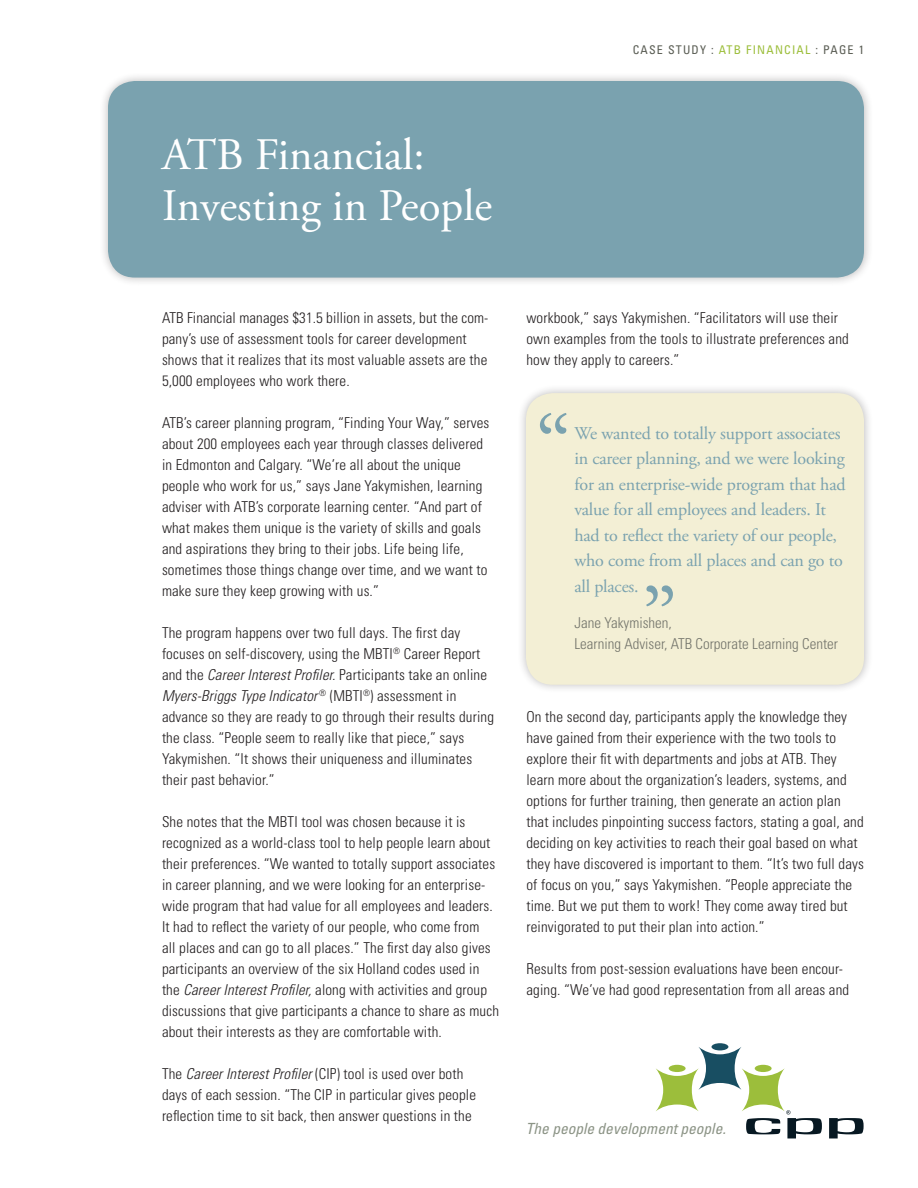
<style>
.page{position:relative;width:918px;height:1188px;background:#fff}
.page>*{position:absolute;margin:0;border:0;box-sizing:border-box;transform-origin:0 0}
.t1{font:90px "Adobe Garamond Pro";color:#7aa2af}
.t2{font:45px/51px "Adobe Garamond Pro";color:#fff}
.t3{font:18px/25.5px "Adobe Garamond Pro";letter-spacing:-.01em;color:#7aa2af}
.t4{font:italic condensed 15.45px "Univers";color:#8b9385}
.Body_Copy{font:300 condensed 15px/21px "Univers";letter-spacing:.01em;color:#231f20}
.t5{font:300 condensed 15px "Univers";color:#74756c}
.t6{font:condensed 12px "Univers";letter-spacing:.1em;color:#5a5d54}
.s1{color:#9cbe3b}
.s2{font-style:italic}
</style>
<div class="page">
<div style="left:99px;top:72px;width:774px;height:215px;background:#231f20;opacity:.3"></div>
<div style="left:108px;top:81px;width:756px;height:197px;background:#7aa2af;border-radius:27px"></div>
<div style="left:517px;top:384px;width:356px;height:310px;background:#231f20;opacity:.3"></div>
<div style="left:526px;top:393px;width:338px;height:292px;background:#f3efd5;border-radius:27px"></div>
<div style="left:712px;top:1043px;width:16px;height:7px;background:#184e62;border-radius:50%"></div>
<svg style="left:829px;top:1118px;width:35px;height:20px"></svg>
<svg style="left:656px;top:1047px;width:166px;height:91px"></svg>
<p class="t6" style="left:633px;top:42px;width:233px">CASE STUDY : <span class="s1">ATB FINANCIAL</span> : PAGE 1</p>
<p class="t2" style="left:162px;top:131px;width:332px">ATB Financial:<br>Investing in People</p>
<p class="Body_Copy" style="left:162px;top:307px;width:328px">ATB Financial manages $31.5 billion in assets, but the com&shy;pany’s use of assessment tools for career development shows that it realizes that its most valuable assets are the 5,000 employees who work there.</p>
<p class="Body_Copy" style="left:162px;top:412px;width:329px">ATB’s career planning program, “Finding Your Way,” serves about 200 employees each year through classes delivered in Edmonton and Calgary. “We’re all about the unique people who work for us,” says Jane Yakymishen, learning adviser with ATB’s corporate learning center. “And part of what makes them unique is the variety of skills and goals and aspirations they bring to their jobs. Life being life, sometimes those things change over time, and we want to make sure they keep growing with us.”</p>
<p class="Body_Copy" style="left:162px;top:622px;width:333px">The program happens over two full days. The first day focuses on self-discovery, using the MBTI<sup>®</sup> Career Report and the <span class="s2">Career Interest Profiler.</span> Participants take an online <span class="s2">Myers-Briggs Type Indicator</span> <sup>®</sup> (MBTI<sup>®</sup>) assessment in advance so they are ready to go through their results during the class. “People seem to really like that piece,” says Yakymishen. “It shows their uniqueness and illuminates their past behavior.”</p>
<p class="Body_Copy" style="left:162px;top:811px;width:339px">She notes that the MBTI tool was chosen because it is recognized as a world-class tool to help people learn about their preferences. “We wanted to totally support associates in career planning, and we were looking for an enterprise&shy;wide program that had value for all employees and leaders.<br>It had to reflect the variety of our people, who come from<br>all places and can go to all places.” The first day also gives participants an overview of the six Holland codes used in the <span class="s2">Career Interest Profiler,</span> along with activities and group discussions that give participants a chance to share as much about their interests as they are comfortable with.</p>
<p class="Body_Copy" style="left:162px;top:1063px;width:316px">The <span class="s2">Career Interest Profiler</span> (CIP) tool is used over both days of each session. “The CIP in particular gives people reflection time to sit back, then answer questions in the</p>
<p class="Body_Copy" style="left:526px;top:307px;width:324px">workbook,” says Yakymishen. “Facilitators will use their own examples from the tools to illustrate preferences and how they apply to careers.”</p>
<p class="t1" style="left:535px;top:394px;width:38px">“</p>
<p class="t3" style="left:574px;top:421px;width:273px">We wanted to totally support associates in career planning, and we were looking for an enterprise-wide program that had value for all employees and leaders. It had to reflect the variety of our people, who come from all places and can go to all places.</p>
<p class="t5" style="left:574px;top:614px;width:99px">Jane Yakymishen,</p>
<p class="t5" style="left:574px;top:635px;width:265px">Learning Adviser, ATB Corporate Learning Center</p>
<p class="t1" style="left:642px;top:566px;width:38px">”</p>
<p class="Body_Copy" style="left:526px;top:706px;width:339px">On the second day, participants apply the knowledge they have gained from their experience with the two tools to explore their fit with departments and jobs at ATB. They learn more about the organization’s leaders, systems, and options for further training, then generate an action plan that includes pinpointing success factors, stating a goal, and deciding on key activities to reach their goal based on what they have discovered is important to them. “It’s two full days of focus on you,” says Yakymishen. “People appreciate the time. But we put them to work! They come away tired but reinvigorated to put their plan into action.”</p>
<p class="Body_Copy" style="left:526px;top:958px;width:324px">Results from post-session evaluations have been encour&shy;aging. “We’ve had good representation from all areas and</p>
<p class="t4" style="left:526px;top:1119px;width:201px">The people development people.</p>
</div>
